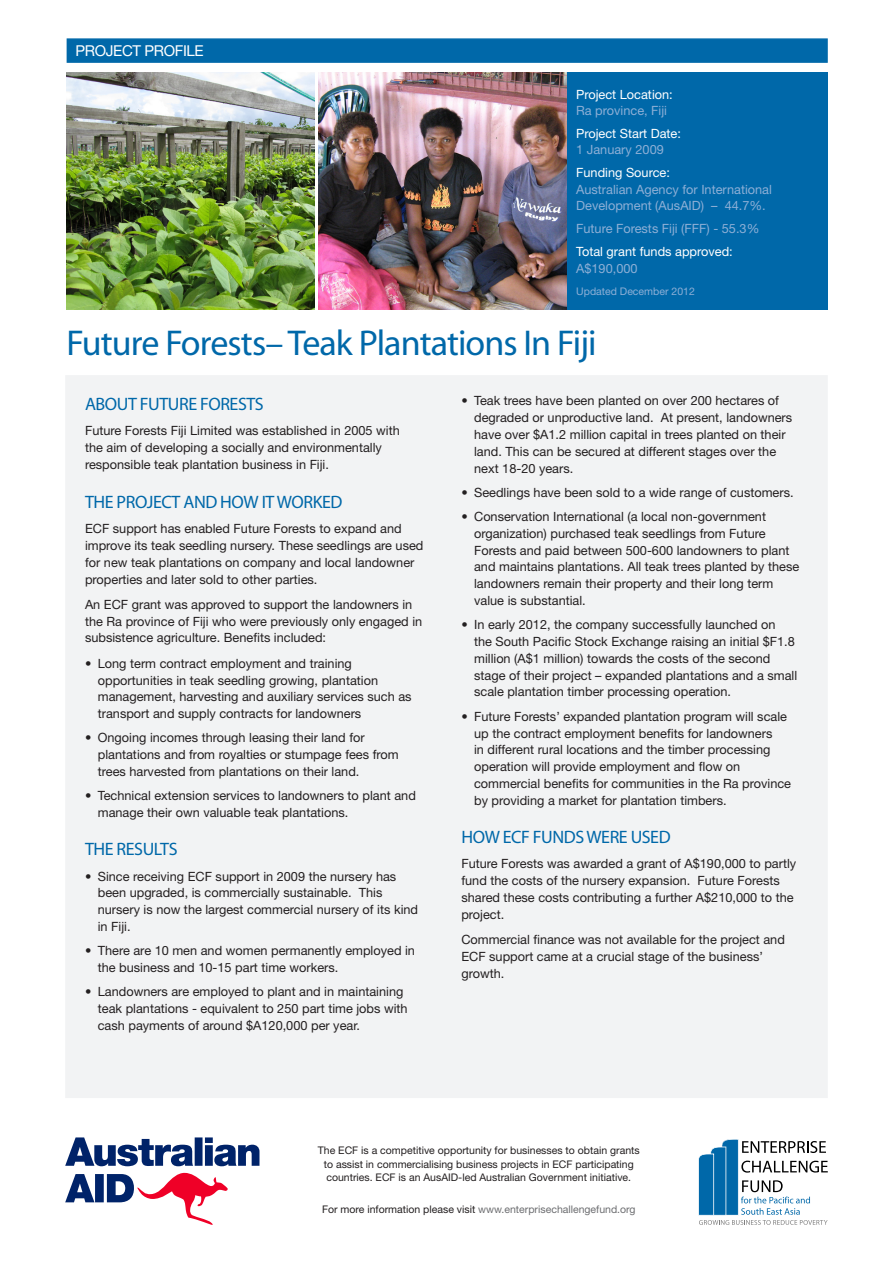
<style>
.page{position:relative;width:893px;height:1263px;background:#fff}
.page>*{position:absolute;margin:0;border:0;box-sizing:border-box;transform-origin:0 0}
.HEADING_A{font:36px "Myriad";letter-spacing:-.025em;color:#0068a9}
.HEADING_B{font:18px "Myriad";letter-spacing:-.025em;color:#0068a9}
.HEADING_A-2{font:15px "Helvetica Neue LT Std";letter-spacing:-.025em;color:#fff}
.Body_Copy{font:12.75px/16.8px "Helvetica Neue LT Std";color:#231f20}
.Details_Title{font:12.75px/16.5px "Helvetica Neue LT Std";color:#8dafd6}
.Details_Title-2{font:12.75px/16.5px "Helvetica Neue LT Std";color:#fff}
.t1{font:10.5px/13.5px "Helvetica Neue LT Std";color:#231f20;text-align:center}
.t2{font:10.5px "Helvetica Neue LT Std";color:#6c6d70}
.Details_Title-3{font:10.5px "Helvetica Neue LT Std";color:#8dafd6}
.s1{color:#8dafd6}
.s2{color:#fff}
.s3{color:#231f20}
</style>
<div class="page">
<div style="left:65px;top:375px;width:763px;height:723px;background:#f2f3f4"></div>
<svg style="left:698px;top:1139px;width:130px;height:86px"></svg>
<svg style="left:65px;top:1137px;width:194px;height:88px"></svg>
<img style="left:67px;top:72px;width:248px;height:237px">
<img style="left:319px;top:72px;width:247px;height:237px">
<div style="left:567px;top:72px;width:261px;height:237px;background:#0068a9"></div>
<div style="left:67px;top:38px;width:761px;height:25px;background:#0068a9;border:2px solid #0068a9"></div>
<p class="HEADING_A-2" style="left:76px;top:42px;width:130px">PROJECT PROFILE</p>
<p class="Details_Title-2" style="left:576px;top:86px;width:98px">Project Location:<br><span class="s1">Ra province, Fiji</span></p>
<p class="Details_Title-2" style="left:576px;top:125px;width:106px">Project Start Date:<br><span class="s1">1 January 2009</span></p>
<p class="Details_Title" style="left:576px;top:164px;width:197px"><span class="s2">Funding Source:<br></span>Australian Agency for International<br>Development (AusAID) – 44.7%.</p>
<p class="Details_Title" style="left:576px;top:220px;width:185px">Future Forests Fiji (FFF) - 55.3%</p>
<p class="Details_Title-2" style="left:576px;top:243px;width:158px">Total grant funds approved:<br><span class="s1">A$190,000</span></p>
<p class="Details_Title-3" style="left:576px;top:285px;width:120px">Updated December 2012</p>
<p class="HEADING_A" style="left:67px;top:325px;width:531px">Future Forests– Teak Plantations In Fiji</p>
<p class="HEADING_B" style="left:85px;top:395px;width:180px">ABOUT FUTURE FORESTS</p>
<p class="Body_Copy" style="left:85px;top:422px;width:316px">Future Forests Fiji Limited was established in 2005 with the aim of developing a socially and environmentally responsible teak plantation business in Fiji.</p>
<p class="HEADING_B" style="left:85px;top:493px;width:259px">THE PROJECT AND HOW IT WORKED</p>
<p class="Body_Copy" style="left:85px;top:520px;width:340px">ECF support has enabled Future Forests to expand and improve its teak seedling nursery. These seedlings are used for new teak plantations on company and local landowner properties and later sold to other parties.</p>
<p class="Body_Copy" style="left:85px;top:596px;width:339px">An ECF grant was approved to support the landowners in the Ra province of Fiji who were previously only engaged in subsistence agriculture. Benefits included:</p>
<p class="Body_Copy" style="left:98px;top:655px;width:315px;text-indent:-13px">• Long term contract employment and training opportunities in teak seedling growing, plantation management, harvesting and auxiliary services such as transport and supply contracts for landowners</p>
<p class="Body_Copy" style="left:98px;top:729px;width:302px;text-indent:-13px">• Ongoing incomes through leasing their land for plantations and from royalties or stumpage fees from trees harvested from plantations on their land.</p>
<p class="Body_Copy" style="left:98px;top:787px;width:320px;text-indent:-13px">• Technical extension services to landowners to plant and manage their own valuable teak plantations.</p>
<p class="HEADING_B" style="left:85px;top:840px;width:94px">THE RESULTS</p>
<p class="Body_Copy" style="left:98px;top:867px;width:322px;text-indent:-13px">• Since receiving ECF support in 2009 the nursery has been upgraded, is commercially sustainable. This nursery is now the largest commercial nursery of its kind in Fiji.</p>
<p class="Body_Copy" style="left:98px;top:942px;width:319px;text-indent:-13px">• There are 10 men and women permanently employed in the business and 10-15 part time workers.</p>
<p class="Body_Copy" style="left:98px;top:983px;width:311px;text-indent:-13px">• Landowners are employed to plant and in maintaining teak plantations - equivalent to 250 part time jobs with cash payments of around $A120,000 per year.</p>
<p class="Body_Copy" style="left:474px;top:392px;width:320px;text-indent:-13px">• Teak trees have been planted on over 200 hectares of degraded or unproductive land. At present, landowners have over $A1.2 million capital in trees planted on their land. This can be secured at different stages over the next 18-20 years.</p>
<p class="Body_Copy" style="left:461px;top:484px;width:334px">• Seedlings have been sold to a wide range of customers.</p>
<p class="Body_Copy" style="left:474px;top:508px;width:327px;text-indent:-13px">• Conservation International (a local non-government organization) purchased teak seedlings from Future Forests and paid between 500-600 landowners to plant and maintains plantations. All teak trees planted by these landowners remain their property and their long term value is substantial.</p>
<p class="Body_Copy" style="left:474px;top:616px;width:325px;text-indent:-13px">• In early 2012, the company successfully launched on<br>the South Pacific Stock Exchange raising an initial $F1.8 million (A$1 million) towards the costs of the second stage of their project – expanded plantations and a small scale plantation timber processing operation.</p>
<p class="Body_Copy" style="left:474px;top:708px;width:318px;text-indent:-13px">• Future Forests’ expanded plantation program will scale up the contract employment benefits for landowners<br>in different rural locations and the timber processing operation will provide employment and flow on commercial benefits for communities in the Ra province by providing a market for plantation timbers.</p>
<p class="HEADING_B" style="left:461px;top:828px;width:211px">HOW ECF FUNDS WERE USED</p>
<p class="Body_Copy" style="left:461px;top:855px;width:336px">Future Forests was awarded a grant of A$190,000 to partly fund the costs of the nursery expansion. Future Forests shared these costs contributing a further A$210,000 to the project.</p>
<p class="Body_Copy" style="left:461px;top:931px;width:325px">Commercial finance was not available for the project and<br>ECF support came at a crucial stage of the business’ growth.</p>
<p class="t1" style="left:318px;top:1143px;width:323px">The ECF is a competitive opportunity for businesses to obtain grants to assist in commercialising business projects in ECF participating countries. ECF is an AusAID-led Australian Government initiative.</p>
<p class="t2" style="left:322px;top:1202px;width:315px"><span class="s3">For more information please visit</span> www.enterprisechallengefund.org</p>
</div>
